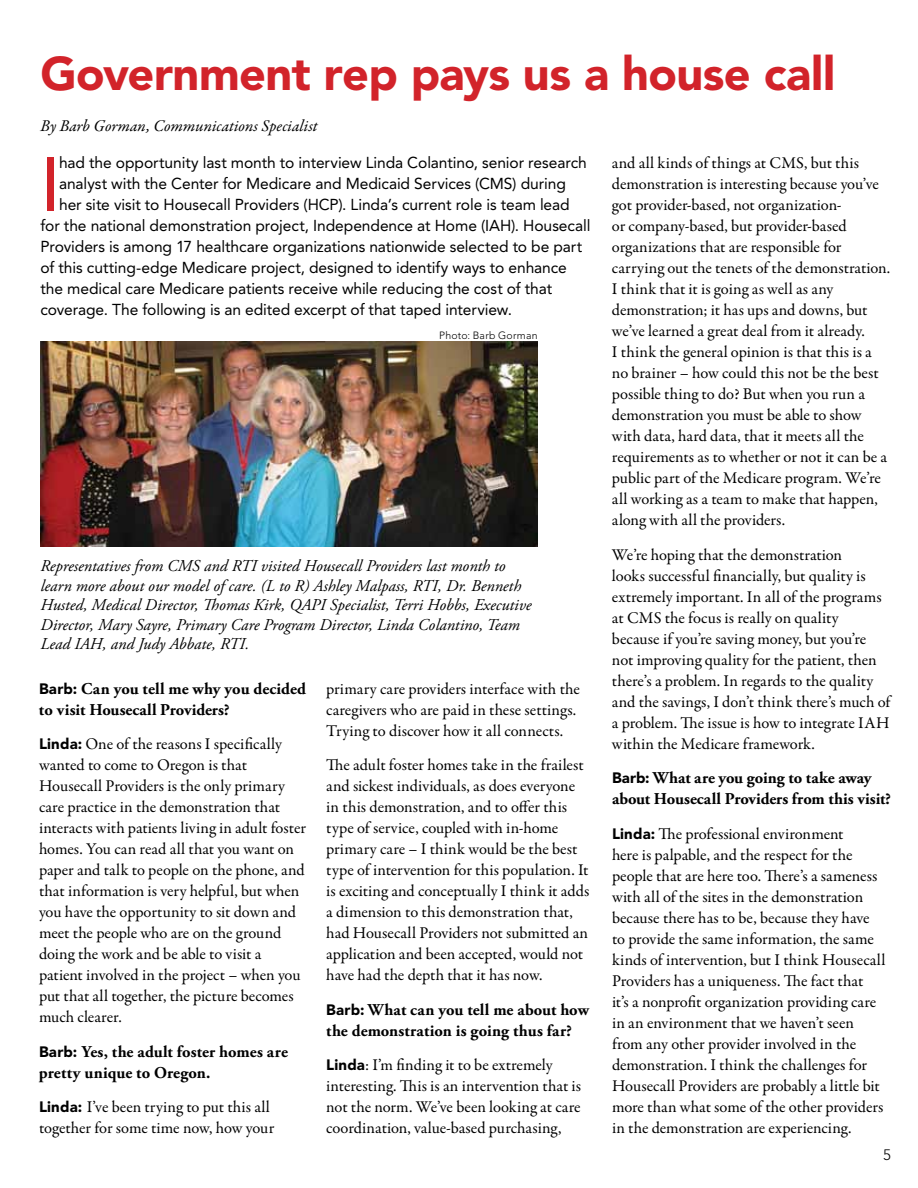
<style>
.page{position:relative;width:918px;height:1188px;background:#fff}
.page>*{position:absolute;margin:0;border:0;box-sizing:border-box;transform-origin:0 0}
.t1{font:75px "Avenir";color:#d2232a}
.t2{font:900 46.8px "Avenir";letter-spacing:-.015em;color:#d2232a}
.t3{font:16.5px/21px "Garamond Premr Pro";letter-spacing:-.005em;color:#000}
.t4{font:italic 16.5px/19.5px "Adobe Garamond Pro";color:#000}
.t5{font:700 16.5px/21px "Adobe Garamond Pro";color:#000}
.t6{font:italic 16.5px "Garamond Premr Pro";letter-spacing:.005em;color:#000}
.t7{font:15.75px "Avenir";letter-spacing:-.005em;color:#000}
.t8{font:300 15px "Avenir";color:#000}
.t9{font:300 10.5px "Avenir";letter-spacing:.02em;color:#000}
.s1{font-family:"Avenir";font-weight:900;font-size:15px}
</style>
<div class="page">
<img style="left:41px;top:342px;width:497px;height:205px">
<h2 class="t2" style="left:40px;top:45px;width:796px">Government rep pays us a house call</h2>
<p class="t6" style="left:41px;top:116px;width:279px">By Barb Gorman, Communications Specialist</p>
<h1 class="t1" style="left:40px;top:141px;width:21px">I</h1>
<p class="t7" style="left:59px;top:154px;width:529px">had the opportunity last month to interview Linda Colantino, senior research</p>
<p class="t7" style="left:59px;top:175px;width:508px">analyst with the Center for Medicare and Medicaid Services (CMS) during</p>
<p class="t7" style="left:59px;top:196px;width:512px">her site visit to Housecall Providers (HCP). Linda’s current role is team lead</p>
<p class="t7" style="left:40px;top:217px;width:552px">for the national demonstration project, Independence at Home (IAH). Housecall</p>
<p class="t7" style="left:40px;top:238px;width:543px">Providers is among 17 healthcare organizations nationwide selected to be part</p>
<p class="t7" style="left:40px;top:259px;width:528px">of this cutting-edge Medicare project, designed to identify ways to enhance</p>
<p class="t7" style="left:40px;top:280px;width:513px">the medical care Medicare patients receive while reducing the cost of that</p>
<p class="t7" style="left:40px;top:301px;width:473px">coverage. The following is an edited excerpt of that taped interview.</p>
<p class="t9" style="left:439px;top:329px;width:100px">Photo: Barb Gorman</p>
<p class="t4" style="left:41px;top:557px;width:492px">Representatives from CMS and RTI visited Housecall Providers last month to learn more about our model of care. (L to R) Ashley Malpass, RTI, Dr. Benneth Husted, Medical Director, Thomas Kirk, QAPI Specialist, Terri Hobbs, Executive Director, Mary Sayre, Primary Care Program Director, Linda Colantino, Team Lead IAH, and Judy Abbate, RTI.</p>
<p class="t5" style="left:39px;top:678px;width:269px"><span class="s1">Barb:</span> Can you tell me why you decided to visit Housecall Providers?</p>
<p class="t3" style="left:39px;top:734px;width:268px"><span class="s1">Linda:</span> One of the reasons I specifically wanted to come to Oregon is that Housecall Providers is the only primary care practice in the demonstration that interacts with patients living in adult foster homes. You can read all that you want on paper and talk to people on the phone, and that information is very helpful, but when you have the opportunity to sit down and meet the people who are on the ground doing the work and be able to visit a patient involved in the project – when you put that all together, the picture becomes much clearer.</p>
<p class="t5" style="left:39px;top:1041px;width:250px"><span class="s1">Barb:</span> Yes, the adult foster homes are pretty unique to Oregon.</p>
<p class="t3" style="left:39px;top:1097px;width:237px"><span class="s1">Linda:</span> I’ve been trying to put this all together for some time now, how your</p>
<p class="t3" style="left:326px;top:679px;width:255px">primary care providers interface with the caregivers who are paid in these settings.<br>Trying to discover how it all connects.</p>
<p class="t3" style="left:326px;top:755px;width:265px">The adult foster homes take in the frailest and sickest individuals, as does everyone in this demonstration, and to offer this type of service, coupled with in-home primary care – I think would be the best type of intervention for this population. It is exciting and conceptually I think it adds a dimension to this demonstration that, had Housecall Providers not submitted an application and been accepted, would not have had the depth that it has now.</p>
<p class="t5" style="left:326px;top:999px;width:264px"><span class="s1">Barb:</span> What can you tell me about how the demonstration is going thus far?</p>
<p class="t3" style="left:326px;top:1055px;width:256px"><span class="s1">Linda</span>: I’m finding it to be extremely interesting. This is an intervention that is not the norm. We’ve been looking at care coordination, value-based purchasing,</p>
<p class="t3" style="left:612px;top:153px;width:280px">and all kinds of things at CMS, but this demonstration is interesting because you’ve got provider-based, not organization-<br>or company-based, but provider-based organizations that are responsible for carrying out the tenets of the demonstration.<br>I think that it is going as well as any demonstration; it has ups and downs, but we’ve learned a great deal from it already.<br>I think the general opinion is that this is a no brainer – how could this not be the best possible thing to do? But when you run a demonstration you must be able to show with data, hard data, that it meets all the requirements as to whether or not it can be a public part of the Medicare program. We’re all working as a team to make that happen, along with all the providers.</p>
<p class="t3" style="left:612px;top:545px;width:280px">We’re hoping that the demonstration<br>looks successful financially, but quality is extremely important. In all of the programs at CMS the focus is really on quality because if you’re saving money, but you’re not improving quality for the patient, then there’s a problem. In regards to the quality and the savings, I don’t think there’s much of a problem. The issue is how to integrate IAH within the Medicare framework.</p>
<p class="t5" style="left:612px;top:768px;width:281px"><span class="s1">Barb:</span> What are you going to take away about Housecall Providers from this visit?</p>
<p class="t3" style="left:612px;top:824px;width:275px"><span class="s1">Linda:</span> The professional environment<br>here is palpable, and the respect for the people that are here too. There’s a sameness with all of the sites in the demonstration because there has to be, because they have to provide the same information, the same kinds of intervention, but I think Housecall Providers has a uniqueness. The fact that<br>it’s a nonprofit organization providing care in an environment that we haven’t seen from any other provider involved in the demonstration. I think the challenges for Housecall Providers are probably a little bit more than what some of the other providers in the demonstration are experiencing.</p>
<p class="t8" style="left:883px;top:1146px;width:9px">5</p>
</div>
